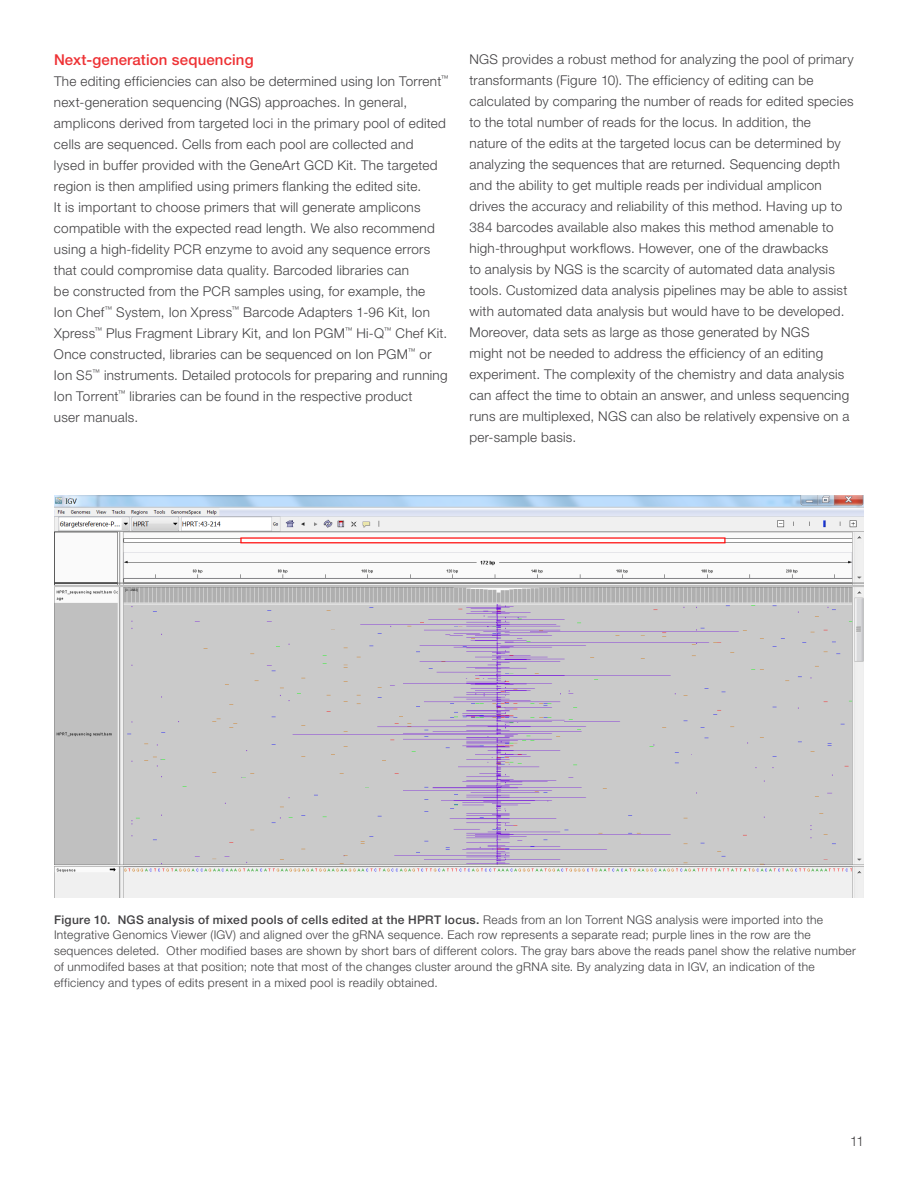
<style>
.page{position:relative;width:918px;height:1188px;background:#fff}
.page>*{position:absolute;margin:0;border:0;box-sizing:border-box;transform-origin:0 0}
.t1{font:500 15px "Helvetica Neue LTW1 G";letter-spacing:.01em;color:#ee3134}
.t2{font:300 13.5px/21px "Helvetica Neue LTW1 G";letter-spacing:.02em;color:#414042}
.t3{font:300 12px/15.8px "Helvetica Neue LTW1 G";letter-spacing:.025em;color:#414042}
.s1{font-weight:500}
</style>
<div class="page">
<img style="left:54px;top:495px;width:810px;height:402px">
<p class="t1" style="left:54px;top:50px;width:201px">Next-generation sequencing</p>
<p class="t2" style="left:54px;top:70px;width:396px">The editing efficiencies can also be determined using Ion Torrent<sup>™ </sup>next-generation sequencing (NGS) approaches. In general, amplicons derived from targeted loci in the primary pool of edited cells are sequenced. Cells from each pool are collected and<br>lysed in buffer provided with the GeneArt GCD Kit. The targeted region is then amplified using primers flanking the edited site.<br>It is important to choose primers that will generate amplicons compatible with the expected read length. We also recommend using a high-fidelity PCR enzyme to avoid any sequence errors that could compromise data quality. Barcoded libraries can<br>be constructed from the PCR samples using, for example, the<br>Ion Chef<sup>™</sup> System, Ion Xpress<sup>™</sup> Barcode Adapters 1-96 Kit, Ion Xpress<sup>™</sup> Plus Fragment Library Kit, and Ion PGM<sup>™</sup> Hi-Q<sup>™</sup> Chef Kit.<br>Once constructed, libraries can be sequenced on Ion PGM<sup>™</sup> or Ion S5<sup>™</sup> instruments. Detailed protocols for preparing and running Ion Torrent<sup>™</sup> libraries can be found in the respective product<br>user manuals.</p>
<p class="t2" style="left:470px;top:48px;width:386px">NGS provides a robust method for analyzing the pool of primary transformants (Figure 10). The efficiency of editing can be calculated by comparing the number of reads for edited species to the total number of reads for the locus. In addition, the<br>nature of the edits at the targeted locus can be determined by analyzing the sequences that are returned. Sequencing depth and the ability to get multiple reads per individual amplicon drives the accuracy and reliability of this method. Having up to 384 barcodes available also makes this method amenable to high-throughput workflows. However, one of the drawbacks<br>to analysis by NGS is the scarcity of automated data analysis tools. Customized data analysis pipelines may be able to assist with automated data analysis but would have to be developed.<br>Moreover, data sets as large as those generated by NGS<br>might not be needed to address the efficiency of an editing experiment. The complexity of the chemistry and data analysis can affect the time to obtain an answer, and unless sequencing runs are multiplexed, NGS can also be relatively expensive on a per-sample basis.</p>
<p class="t3" style="left:54px;top:911px;width:803px"><span class="s1">Figure 10. NGS analysis of mixed pools of cells edited at the HPRT locus.</span> Reads from an Ion Torrent NGS analysis were imported into the Integrative Genomics Viewer (IGV) and aligned over the gRNA sequence. Each row represents a separate read; purple lines in the row are the sequences deleted. Other modified bases are shown by short bars of different colors. The gray bars above the reads panel show the relative number of unmodifed bases at that position; note that most of the changes cluster around the gRNA site. By analyzing data in IGV, an indication of the efficiency and types of edits present in a mixed pool is readily obtained.</p>
<p class="t2" style="left:850px;top:1131px;width:15px">11</p>
</div>
